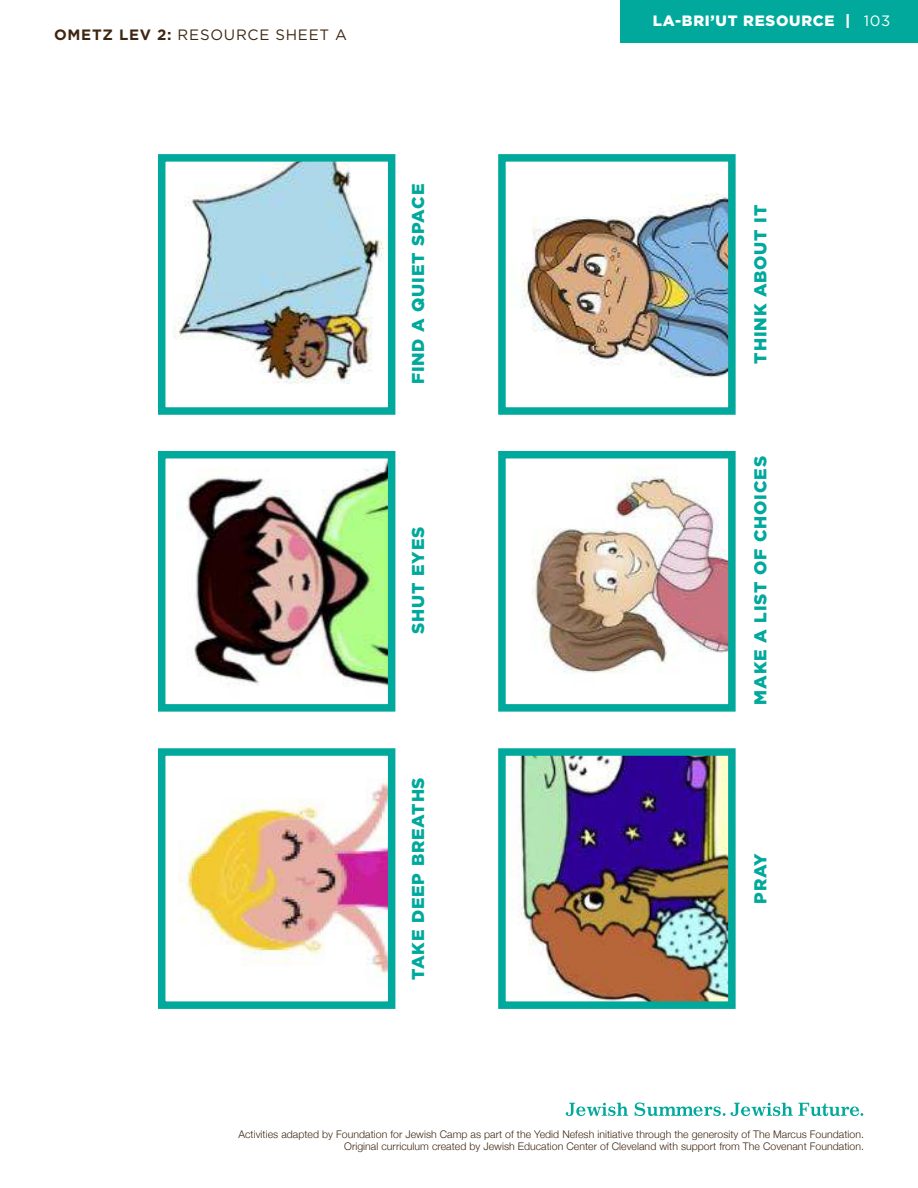
<style>
.page{position:relative;width:918px;height:1188px;background:#fff}
.page>*{position:absolute;margin:0;border:0;box-sizing:border-box;transform-origin:0 0}
.t1{font:900 17.25px "Gotham";letter-spacing:.05em;color:#00a99c}
.t2{font:15px "Gotham";letter-spacing:.05em;color:#3e2712}
.t3{font:900 15px "Gotham";letter-spacing:.05em;color:#fff}
.t4{font:15px "Gotham";color:#fff}
.t5{font:300 10.5px/12px "Helvetica Neue";letter-spacing:.005em;color:#3e2712;text-align:right}
.s1{font-weight:700}
</style>
<div class="page">
<div style="left:620px;top:0;width:298px;height:42px;background:#00a99c"></div>
<svg style="left:566px;top:1102px;width:297px;height:14px"></svg>
<img style="left:179px;top:780px;width:207px;height:196px">
<div style="left:158px;top:748px;width:237px;height:261px;border:8px solid #00a99c"></div>
<img style="left:518px;top:757px;width:209px;height:243px">
<div style="left:498px;top:748px;width:238px;height:261px;border:8px solid #00a99c"></div>
<img style="left:187px;top:462px;width:199px;height:224px">
<div style="left:158px;top:451px;width:237px;height:261px;border:8px solid #00a99c"></div>
<img style="left:532px;top:476px;width:195px;height:197px">
<div style="left:498px;top:451px;width:238px;height:261px;border:8px solid #00a99c"></div>
<img style="left:173px;top:163px;width:211px;height:221px">
<div style="left:158px;top:154px;width:237px;height:261px;border:8px solid #00a99c"></div>
<img style="left:521px;top:193px;width:206px;height:185px">
<div style="left:498px;top:154px;width:238px;height:261px;border:8px solid #00a99c"></div>
<h2 class="t2" style="left:54px;top:28px;width:295px"><span class="s1">OMETZ LEV 2:</span> RESOURCE SHEET A</h2>
<h1 class="t1" style="left:410px;top:384px;width:202px;rotate:-90deg">FIND A QUIET SPACE</h1>
<h1 class="t1" style="left:410px;top:634px;width:109px;rotate:-90deg">SHUT EYES</h1>
<h1 class="t1" style="left:410px;top:980px;width:204px;rotate:-90deg">TAKE DEEP BREATHS</h1>
<h2 class="t3" style="left:653px;top:14px;width:199px">LA-BRI’UT RESOURCE |</h2>
<h2 class="t4" style="left:864px;top:13px;width:28px">103</h2>
<h1 class="t1" style="left:753px;top:364px;width:160px;rotate:-90deg">THINK ABOUT IT</h1>
<h1 class="t1" style="left:753px;top:705px;width:250px;rotate:-90deg">MAKE A LIST OF CHOICES</h1>
<h1 class="t1" style="left:753px;top:904px;width:52px;rotate:-90deg">PRAY</h1>
<p class="t5" style="left:238px;top:1129px;width:627px">Activities adapted by Foundation for Jewish Camp as part of the Yedid Nefesh initiative through the generosity of The Marcus Foundation.<br>Original curriculum created by Jewish Education Center of Cleveland with support from The Covenant Foundation.</p>
</div>
